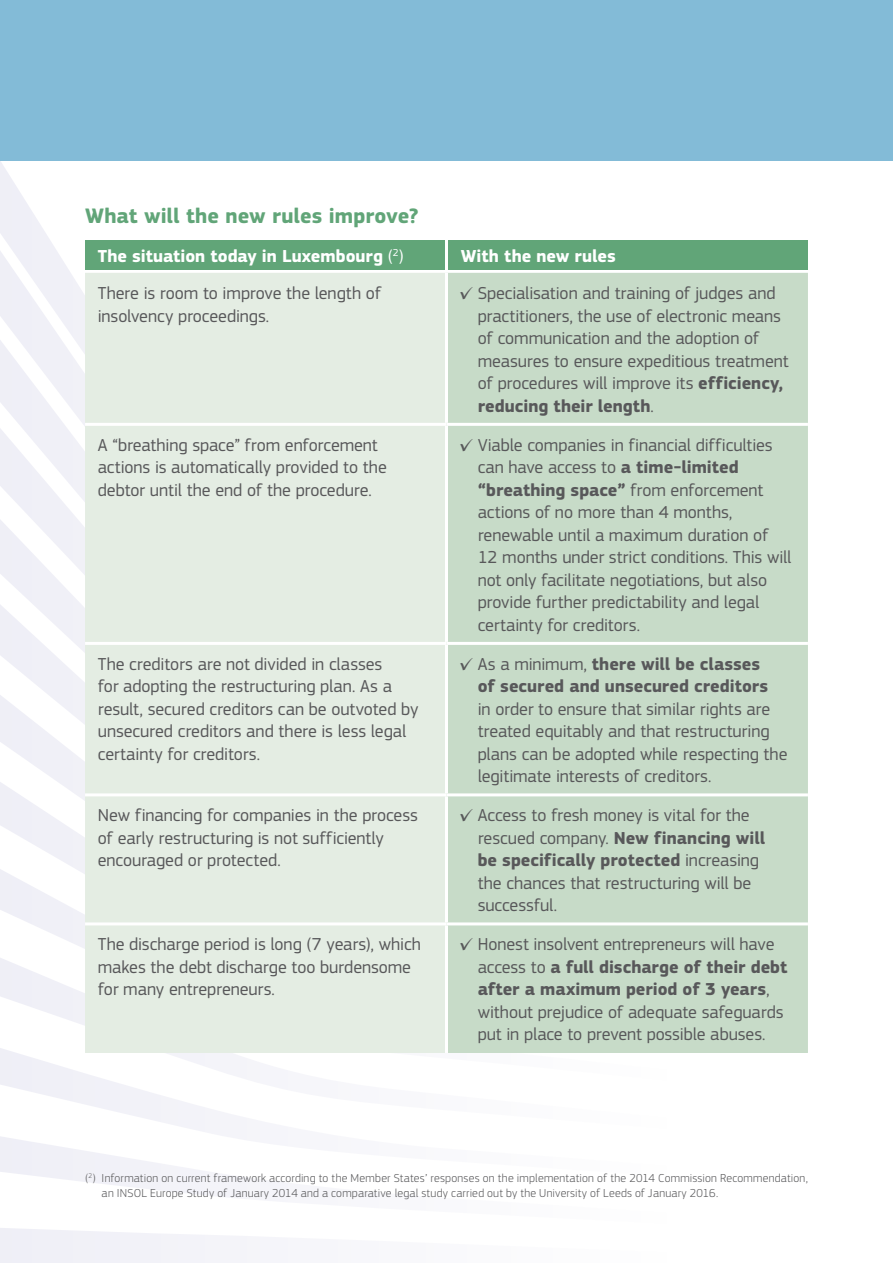
<style>
.page{position:relative;width:893px;height:1263px;background:#fff}
.page>*{position:absolute;margin:0;border:0;box-sizing:border-box;transform-origin:0 0}
.t1{font:700 21.75px "EC Square Sans Pro";color:#61a578}
.t2{font:18px/22.5px "EC Square Sans Pro";letter-spacing:-.005em;color:#58585a}
.t3{font:700 18px/22.5px "EC Square Sans Pro";color:#58585a}
.t4{font:700 18px "EC Square Sans Pro";color:#fff}
.t5{font:300 12px/15px "EC Square Sans Pro";letter-spacing:.02em;color:#58585a}
.s1{font-weight:400}
.s2{font-weight:700}
</style>
<div class="page">
<svg style="left:0;top:852px;width:85px;height:92px"></svg>
<svg style="left:0;top:944px;width:85px;height:81px"></svg>
<svg style="left:0;top:1048px;width:247px;height:83px"></svg>
<svg style="left:0;top:1131px;width:247px;height:68px"></svg>
<svg style="left:0;top:1228px;width:247px;height:35px"></svg>
<svg style="left:0;top:205px;width:667px;height:93px"></svg>
<svg style="left:0;top:298px;width:85px;height:93px;fill:#f0f0f7"></svg>
<svg style="left:0;top:391px;width:85px;height:451px;fill:#f0f0f7"></svg>
<div style="left:0;top:0;width:893px;height:160px;background:#83bbd7"></div>
<div style="left:85px;top:240px;width:360px;height:30px;background:#61a578"></div>
<div style="left:448px;top:240px;width:360px;height:30px;background:#61a578"></div>
<div style="left:85px;top:273px;width:360px;height:780px;background:#e4ede3"></div>
<div style="left:448px;top:273px;width:360px;height:780px;background:#c7dbc8"></div>
<hr style="left:445px;top:273px;width:3px;height:150px;background:#fff">
<hr style="left:85px;top:423px;width:361px;height:3px;background:#fff">
<hr style="left:446px;top:423px;width:362px;height:3px;background:#fff">
<hr style="left:85px;top:642px;width:361px;height:3px;background:#fff">
<hr style="left:446px;top:642px;width:362px;height:3px;background:#fff">
<hr style="left:85px;top:793px;width:361px;height:3px;background:#fff">
<hr style="left:446px;top:793px;width:362px;height:3px;background:#fff">
<hr style="left:85px;top:922px;width:361px;height:3px;background:#fff">
<hr style="left:446px;top:922px;width:362px;height:3px;background:#fff">
<p class="t1" style="left:85px;top:203px;width:335px">What will the new rules improve?</p>
<p class="t4" style="left:98px;top:245px;width:308px">The situation today in Luxembourg <span class="s1">(</span><sup>2</sup><span class="s1">)</span></p>
<p class="t4" style="left:461px;top:245px;width:157px">With the new rules</p>
<p class="t2" style="left:98px;top:282px;width:285px">There is room to improve the length of insolvency proceedings.</p>
<p class="t2" style="left:478px;top:282px;width:312px;text-indent:-18px">✓ Specialisation and training of judges and practitioners, the use of electronic means of communication and the adoption of measures to ensure expeditious treatment of procedures will improve its <span class="s2">efficiency, reducing their length</span>.</p>
<p class="t2" style="left:98px;top:433px;width:291px">A “breathing space” from enforcement actions is automatically provided to the debtor until the end of the procedure.</p>
<p class="t2" style="left:478px;top:433px;width:315px;text-indent:-18px">✓ Viable companies in financial difficulties can have access to <span class="s2">a time-limited “breathing space”</span> from enforcement actions of no more than 4 months, renewable until a maximum duration of 12 months under strict conditions. This will not only facilitate negotiations, but also provide further predictability and legal certainty for creditors.</p>
<p class="t2" style="left:98px;top:652px;width:322px">The creditors are not divided in classes<br>for adopting the restructuring plan. As a result, secured creditors can be outvoted by unsecured creditors and there is less legal certainty for creditors.</p>
<p class="t3" style="left:478px;top:653px;width:292px;text-indent:-18px"><span class="s1">✓ As a minimum,</span> there will be classes of secured and unsecured creditors</p>
<p class="t2" style="left:478px;top:697px;width:311px">in order to ensure that similar rights are treated equitably and that restructuring plans can be adopted while respecting the legitimate interests of creditors.</p>
<p class="t2" style="left:98px;top:804px;width:322px">New financing for companies in the process of early restructuring is not sufficiently encouraged or protected.</p>
<p class="t2" style="left:478px;top:804px;width:289px;text-indent:-18px">✓ Access to fresh money is vital for the rescued company. <span class="s2">New financing will be specifically protected</span> increasing the chances that restructuring will be successful.</p>
<p class="t2" style="left:98px;top:933px;width:325px">The discharge period is long (7 years), which makes the debt discharge too burdensome for many entrepreneurs.</p>
<p class="t2" style="left:478px;top:933px;width:311px;text-indent:-18px">✓ Honest insolvent entrepreneurs will have access to <span class="s2">a full discharge of their debt after a maximum period of 3 years</span>, without prejudice of adequate safeguards put in place to prevent possible abuses.</p>
<p class="t5" style="left:102px;top:1170px;width:708px;text-indent:-17px">(<sup>2</sup>) Information on current framework according to the Member States’ responses on the implementation of the 2014 Commission Recommendation, an INSOL Europe Study of January 2014 and a comparative legal study carried out by the University of Leeds of January 2016.</p>
</div>
